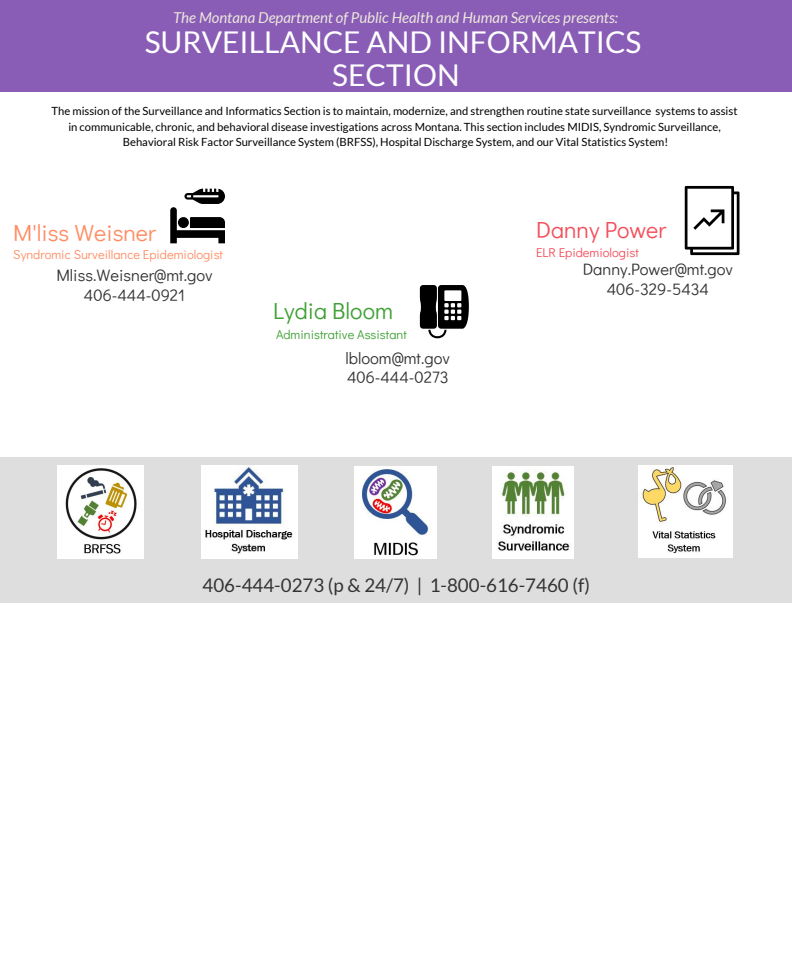
<style>
.page{position:relative;width:792px;height:975px;background:#fff}
.page>*{position:absolute;margin:0;border:0;box-sizing:border-box;transform-origin:0 0}
.t1{font:30px/33.8px "Lato";color:#fff;text-align:center}
.t2{font:23.2px "Didact Gothic";color:#ff8c62}
.t3{font:23.2px "Didact Gothic";color:#f44e5b}
.t4{font:23.2px "Didact Gothic";color:#3ea034}
.t5{font:18.8px "Lato";color:#333}
.t6{font:16.5px/19.5px "Didact Gothic";color:#333}
.t7{font:italic 15px "Lato";color:#ede7dc}
.t8{font:12.8px "Didact Gothic";color:#ff8c62}
.t9{font:12.8px "Didact Gothic";color:#3ea034}
.t10{font:12.8px "Didact Gothic";color:#f44e5b}
.t11{font:11.2px/15.8px "Lato";color:#000;text-align:center}
</style>
<div class="page">
<div style="left:0;top:457px;width:792px;height:145px;background:#dedede"></div>
<div style="left:0;top:0;width:792px;height:92px;background:#895db6"></div>
<svg style="left:170px;top:189px;width:55px;height:54px"></svg>
<svg style="left:685px;top:186px;width:55px;height:69px"></svg>
<svg style="left:420px;top:285px;width:49px;height:53px"></svg>
<img style="left:57px;top:465px;width:86px;height:93px">
<img style="left:201px;top:465px;width:97px;height:93px">
<img style="left:355px;top:467px;width:81px;height:91px">
<img style="left:492px;top:467px;width:81px;height:91px">
<img style="left:638px;top:466px;width:95px;height:91px">
<h2 class="t7" style="left:173px;top:9px;width:446px">The Montana Department of Public Health and Human Services presents:</h2>
<h2 class="t1" style="left:145px;top:25px;width:498px">SURVEILLANCE AND INFORMATICS<br>SECTION</h2>
<p class="t11" style="left:51px;top:103px;width:688px">The mission of the Surveillance and Informatics Section is to maintain, modernize, and strengthen routine state surveillance systems to assist in communicable, chronic, and behavioral disease investigations across Montana. This section includes MIDIS, Syndromic Surveillance,<br>Behavioral Risk Factor Surveillance System (BRFSS), Hospital Discharge System, and our Vital Statistics System!</p>
<p class="t2" style="left:13px;top:215px;width:144px">M'liss Weisner</p>
<p class="t3" style="left:536px;top:212px;width:132px">Danny Power</p>
<p class="t8" style="left:13px;top:244px;width:211px">Syndromic Surveillance Epidemiologist</p>
<p class="t10" style="left:536px;top:243px;width:104px">ELR Epidemiologist</p>
<p class="t6" style="left:56px;top:264px;width:158px">Mliss.Weisner@mt.gov</p>
<p class="t6" style="left:583px;top:258px;width:152px">Danny.Power@mt.gov</p>
<p class="t6" style="left:607px;top:278px;width:104px">406-329-5434</p>
<p class="t6" style="left:84px;top:284px;width:103px">406-444-0921</p>
<p class="t4" style="left:273px;top:293px;width:121px">Lydia Bloom</p>
<p class="t9" style="left:276px;top:325px;width:132px">Administrative Assistant</p>
<p class="t6" style="left:345px;top:347px;width:106px">lbloom@mt.gov<br>406-444-0273</p>
<p class="t5" style="left:203px;top:574px;width:389px">406-444-0273 (p &amp; 24/7) | 1-800-616-7460 (f)</p>
</div>
